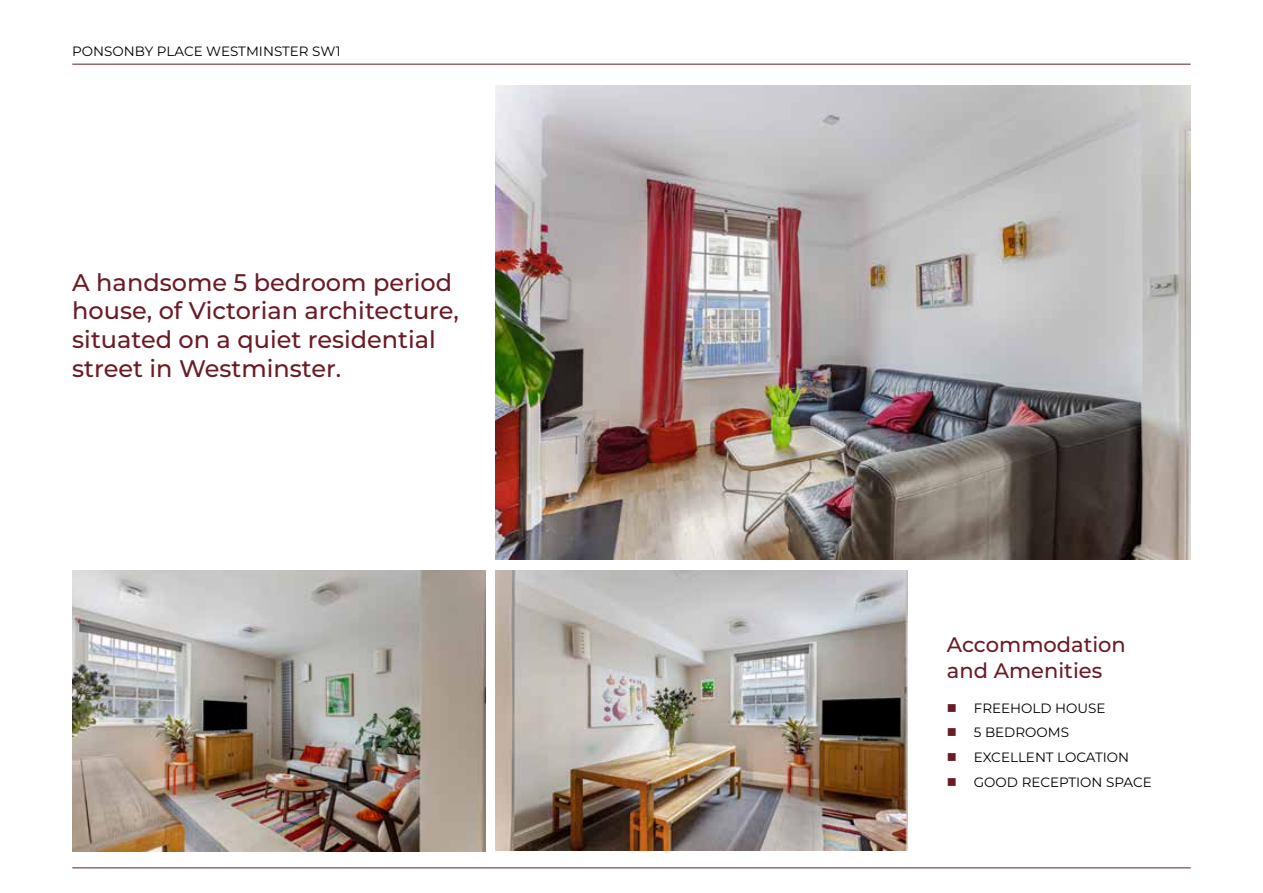
<style>
.page{position:relative;width:1263px;height:893px;background:#fff}
.page>*{position:absolute;margin:0;border:0;box-sizing:border-box;transform-origin:0 0}
.t1{font:500 24px/28.8px "Montserrat";color:#6b1b25}
.t2{font:500 21px/25.2px "Montserrat";color:#6b1b25}
.t3{font:13.5px/24.8px "Montserrat";color:#000}
</style>
<div class="page">
<img style="left:496px;top:85px;width:695px;height:474px">
<img style="left:72px;top:570px;width:413px;height:282px">
<img style="left:496px;top:570px;width:411px;height:280px">
<hr style="left:72px;top:867px;width:1119px;height:1px;background:#6b1b25">
<hr style="left:72px;top:64px;width:1119px;height:1px;background:#6b1b25">
<p class="t3" style="left:72px;top:38px;width:270px">PONSONBY PLACE WESTMINSTER SW1</p>
<p class="t1" style="left:72px;top:267px;width:388px">A handsome 5 bedroom period house, of Victorian architecture, situated on a quiet residential street in Westminster.</p>
<p class="t2" style="left:947px;top:631px;width:181px">Accommodation and Amenities</p>
<p class="t3" style="left:974px;top:695px;width:179px">FREEHOLD HOUSE<br>5 BEDROOMS<br>EXCELLENT LOCATION<br>GOOD RECEPTION SPACE</p>
</div>
